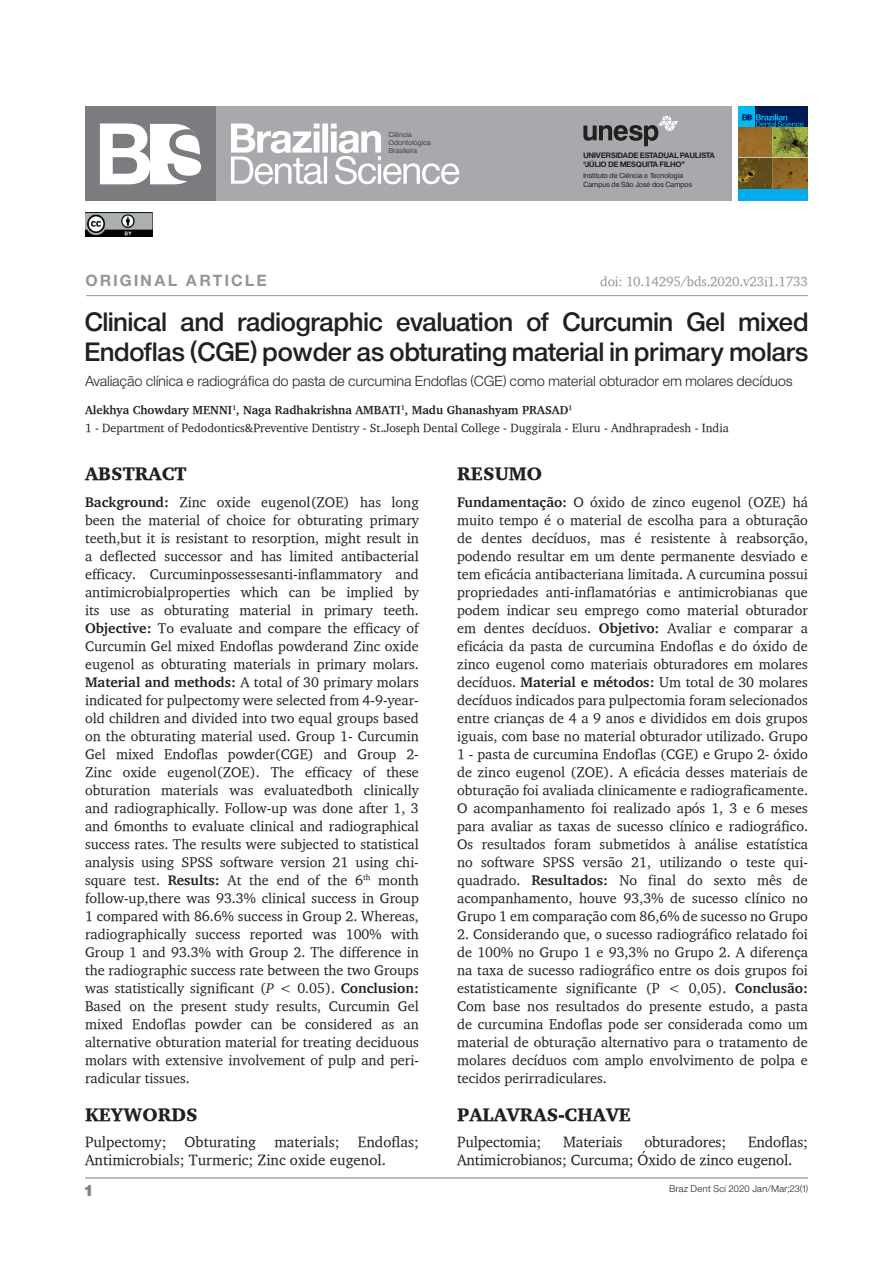
<style>
.page{position:relative;width:893px;height:1263px;background:#fff}
.page>*{position:absolute;margin:0;border:0;box-sizing:border-box;transform-origin:0 0}
.t1{font:24.75px/29.7px "Sh Europa Nr 2 Medium";letter-spacing:.025em;color:#231f20}
.t2{font:900 18.75px "Charter";color:#231f20}
.t3{font:15px/18px "Charter";letter-spacing:-.01em;color:#231f20}
.t4{font:700 15px "Sh Europa Nr 2";letter-spacing:.2em;color:#939598}
.t5{font:15px "Sh Europa Nr 2 Ultra";color:#808285}
.t6{font:14.25px/18px "Charter";color:#231f20;text-align:justify}
.t7{font:13.5px "Sh Europa Nr 2 Light";letter-spacing:.03em;color:#231f20}
.t8{font:13.5px "Charter";letter-spacing:-.015em;color:#939598}
.t9{font:12px/18.6px "Charter";color:#231f20}
.t10{font:9px "Sh Europa Nr 2 Light";letter-spacing:.05em;color:#231f20}
.t11{font:700 7.35px/8.7px "Sh Europa Nr 2";letter-spacing:.025em;color:#231f20}
.t12{font:6.9px/8.2px "Sh Europa Nr 2";letter-spacing:.025em;color:#231f20}
.t13{font:6.75px/8.1px "Sh Europa Nr 2 Light";letter-spacing:.05em;color:#231f20}
.s1{font-weight:700}
.s2{font-style:italic}
</style>
<div class="page">
<hr style="left:85px;top:1177px;width:723px;height:1px;background:#808285">
<hr style="left:86px;top:295px;width:722px;height:1px;background:#939598">
<div style="left:85px;top:106px;width:646px;height:95px;background:#a8a9ad"></div>
<svg style="left:583px;top:116px;width:95px;height:30px"></svg>
<svg style="left:231px;top:123px;width:228px;height:61px"></svg>
<div style="left:85px;top:106px;width:131px;height:95px;background:#7a7c7f"></div>
<svg style="left:100px;top:123px;width:101px;height:61px"></svg>
<img style="left:85px;top:213px;width:67px;height:23px">
<div style="left:738px;top:106px;width:70px;height:21px;background:#001a56"></div>
<div style="left:738px;top:189px;width:70px;height:12px;background:#00aeef"></div>
<div style="left:738px;top:106px;width:16px;height:21px;background:#00baf1"></div>
<svg style="left:742px;top:114px;width:62px;height:13px"></svg>
<img style="left:738px;top:127px;width:70px;height:62px">
<p class="t13" style="left:389px;top:130px;width:43px">Ciência<br>Odontológica<br>Brasileira</p>
<p class="t11" style="left:583px;top:151px;width:133px">UNIVERSIDADE ESTADUAL PAULISTA “JÚLIO DE MESQUITA FILHO”</p>
<p class="t12" style="left:583px;top:172px;width:110px">Instituto de Ciência e Tecnologia<br>Campus de São José dos Campos</p>
<p class="t4" style="left:86px;top:272px;width:182px">ORIGINAL ARTICLE</p>
<h1 class="t1" style="left:85px;top:307px;width:724px">Clinical and radiographic evaluation of Curcumin Gel mixed<br>Endoflas (CGE) powder as obturating material in primary molars</h1>
<p class="t7" style="left:85px;top:374px;width:709px">Avaliação clínica e radiográfica do pasta de curcumina Endoflas (CGE) como material obturador em molares decíduos</p>
<p class="t9" style="left:85px;top:400px;width:645px"><span class="s1">Alekhya Chowdary MENNI</span><sup>1</sup><span class="s1">, Naga Radhakrishna AMBATI</span><sup>1</sup><span class="s1">, Madu Ghanashyam PRASAD</span><sup>1<br></sup>1 - Department of Pedodontics&amp;Preventive Dentistry - St.Joseph Dental College - Duggirala - Eluru - Andhrapradesh - India</p>
<p class="t8" style="left:600px;top:273px;width:209px">doi: 10.14295/bds.2020.v23i1.1733</p>
<h2 class="t2" style="left:85px;top:462px;width:103px">ABSTRACT</h2>
<p class="t6" style="left:85px;top:493px;width:335px"><span class="s1">Background:</span> Zinc oxide eugenol(ZOE) has long been the material of choice for obturating primary teeth,but it is resistant to resorption, might result in a deflected successor and has limited antibacterial efficacy. Curcuminpossessesanti-inflammatory and antimicrobialproperties which can be implied by its use as obturating material in primary teeth.<br><span class="s1">Objective:</span> To evaluate and compare the efficacy of Curcumin Gel mixed Endoflas powderand Zinc oxide eugenol as obturating materials in primary molars.<br><span class="s1">Material and methods:</span> A total of 30 primary molars indicated for pulpectomy were selected from 4-9-year&shy;old children and divided into two equal groups based on the obturating material used. Group 1- Curcumin Gel mixed Endoflas powder(CGE) and Group 2- Zinc oxide eugenol(ZOE). The efficacy of these obturation materials was evaluatedboth clinically and radiographically. Follow-up was done after 1, 3 and 6months to evaluate clinical and radiographical success rates. The results were subjected to statistical analysis using SPSS software version 21 using chi&shy;square test. <span class="s1">Results:</span> At the end of the 6<sup>th</sup> month follow-up,there was 93.3% clinical success in Group 1 compared with 86.6% success in Group 2. Whereas, radiographically success reported was 100% with Group 1 and 93.3% with Group 2. The difference in the radiographic success rate between the two Groups was statistically significant (<span class="s2">P</span> &lt; 0.05). <span class="s1">Conclusion:<br></span>Based on the present study results, Curcumin Gel mixed Endoflas powder can be considered as an alternative obturation material for treating deciduous molars with extensive involvement of pulp and peri&shy;radicular tissues.</p>
<h2 class="t2" style="left:85px;top:1102px;width:114px">KEYWORDS</h2>
<p class="t3" style="left:85px;top:1133px;width:335px">Pulpectomy; Obturating materials; Endoflas;<br>Antimicrobials; Turmeric; Zinc oxide eugenol.</p>
<p class="t5" style="left:85px;top:1182px;width:8px">1</p>
<h2 class="t2" style="left:457px;top:462px;width:87px">RESUMO</h2>
<p class="t6" style="left:457px;top:493px;width:352px"><span class="s1">Fundamentação:</span> O óxido de zinco eugenol (OZE) há muito tempo é o material de escolha para a obturação de dentes decíduos, mas é resistente à reabsorção, podendo resultar em um dente permanente desviado e tem eficácia antibacteriana limitada. A curcumina possui propriedades anti-inflamatórias e antimicrobianas que podem indicar seu emprego como material obturador em dentes decíduos. <span class="s1">Objetivo:</span> Avaliar e comparar a eficácia da pasta de curcumina Endoflas e do óxido de zinco eugenol como materiais obturadores em molares decíduos. <span class="s1">Material e métodos:</span> Um total de 30 molares decíduos indicados para pulpectomia foram selecionados entre crianças de 4 a 9 anos e divididos em dois grupos iguais, com base no material obturador utilizado. Grupo 1 - pasta de curcumina Endoflas (CGE) e Grupo 2- óxido de zinco eugenol (ZOE). A eficácia desses materiais de obturação foi avaliada clinicamente e radiograficamente.<br>O acompanhamento foi realizado após 1, 3 e 6 meses para avaliar as taxas de sucesso clínico e radiográfico.<br>Os resultados foram submetidos à análise estatística no software SPSS versão 21, utilizando o teste qui&shy;quadrado. <span class="s1">Resultados:</span> No final do sexto mês de acompanhamento, houve 93,3% de sucesso clínico no Grupo 1 em comparação com 86,6% de sucesso no Grupo</p>
<p class="t6" style="left:457px;top:925px;width:352px">2. Considerando que, o sucesso radiográfico relatado foi de 100% no Grupo 1 e 93,3% no Grupo 2. A diferença na taxa de sucesso radiográfico entre os dois grupos foi estatisticamente significante (P &lt; 0,05). <span class="s1">Conclusão:<br></span>Com base nos resultados do presente estudo, a pasta de curcumina Endoflas pode ser considerada como um material de obturação alternativo para o tratamento de molares decíduos com amplo envolvimento de polpa e tecidos perirradiculares.</p>
<h2 class="t2" style="left:457px;top:1102px;width:176px">PALAVRAS-CHAVE</h2>
<p class="t3" style="left:457px;top:1133px;width:86px">Pulpectomia;</p>
<p class="t3" style="left:563px;top:1133px;width:61px">Materiais</p>
<p class="t3" style="left:644px;top:1133px;width:83px">obturadores;</p>
<p class="t3" style="left:457px;top:1133px;width:352px;text-indent:291px">Endoflas;<br>Antimicrobianos; Curcuma; Óxido de zinco eugenol.</p>
<p class="t10" style="left:669px;top:1183px;width:140px">Braz Dent Sci 2020 Jan/Mar;23(1)</p>
</div>
